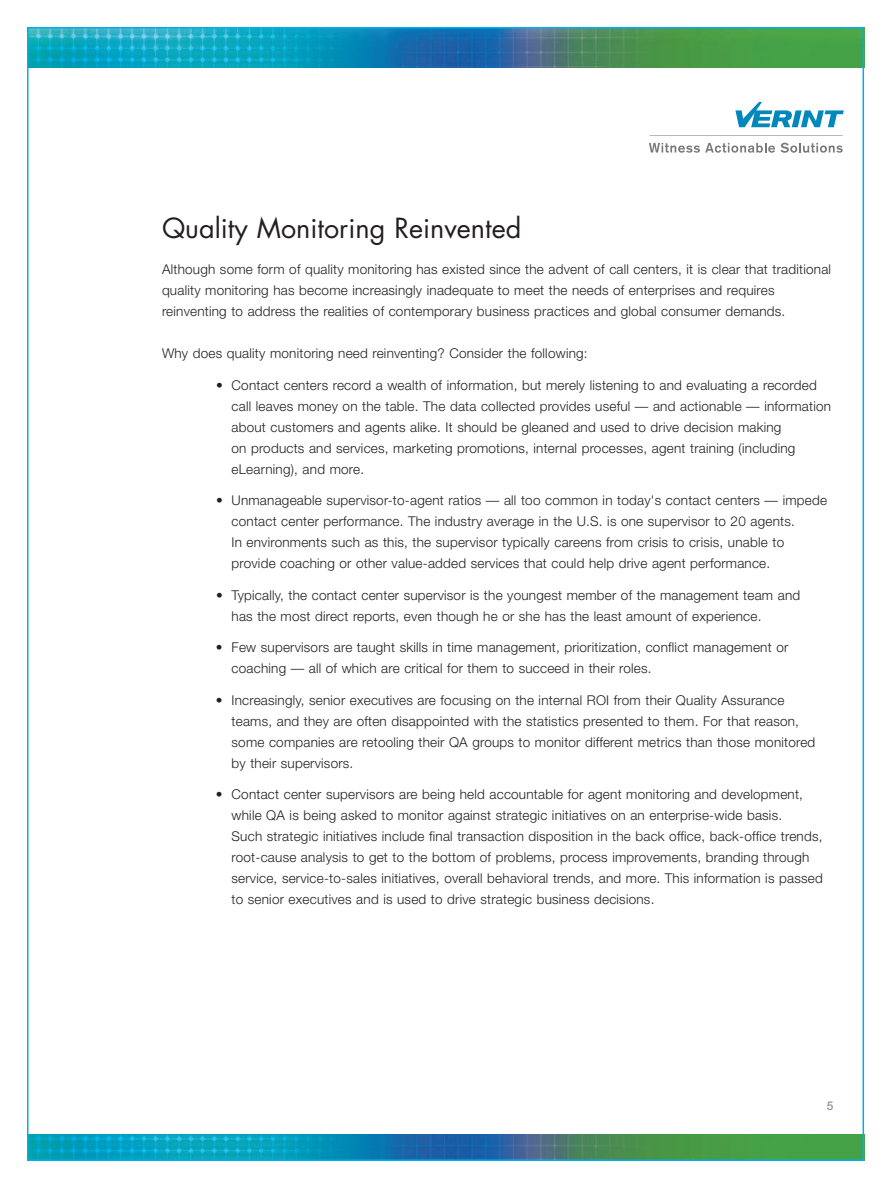
<style>
.page{position:relative;width:891px;height:1188px;background:#fff}
.page>*{position:absolute;margin:0;border:0;box-sizing:border-box;transform-origin:0 0}
.t1{font:27px "Futura";color:#231f20}
.t2{font:300 13.5px/21px "Helvetica Neue";letter-spacing:.015em;color:#231f20}
.t3{font:500 12px "Helvetica Neue";color:#919295}
</style>
<div class="page">
<img style="left:30px;top:30px;width:831px;height:38px">
<img style="left:30px;top:1134px;width:831px;height:24px">
<svg style="left:735px;top:102px;width:109px;height:25px"></svg>
<hr style="left:650px;top:135px;width:193px;height:1px;background:#76787b">
<svg style="left:649px;top:143px;width:194px;height:10px"></svg>
<h1 class="t1" style="left:162px;top:216px;width:361px">Quality Monitoring Reinvented</h1>
<p class="t2" style="left:162px;top:260px;width:671px">Although some form of quality monitoring has existed since the advent of call centers, it is clear that traditional quality monitoring has become increasingly inadequate to meet the needs of enterprises and requires reinventing to address the realities of contemporary business practices and global consumer demands.</p>
<p class="t2" style="left:162px;top:344px;width:427px">Why does quality monitoring need reinventing? Consider the following:</p>
<p class="t2" style="left:232px;top:376px;width:601px;text-indent:-16px">• Contact centers record a wealth of information, but merely listening to and evaluating a recorded call leaves money on the table. The data collected provides useful — and actionable — information about customers and agents alike. It should be gleaned and used to drive decision making<br>on products and services, marketing promotions, internal processes, agent training (including eLearning), and more.</p>
<p class="t2" style="left:232px;top:491px;width:597px;text-indent:-16px">• Unmanageable supervisor-to-agent ratios — all too common in today's contact centers — impede contact center performance. The industry average in the U.S. is one supervisor to 20 agents.<br>In environments such as this, the supervisor typically careens from crisis to crisis, unable to provide coaching or other value-added services that could help drive agent performance.</p>
<p class="t2" style="left:232px;top:586px;width:570px;text-indent:-16px">• Typically, the contact center supervisor is the youngest member of the management team and has the most direct reports, even though he or she has the least amount of experience.</p>
<p class="t2" style="left:232px;top:638px;width:558px;text-indent:-16px">• Few supervisors are taught skills in time management, prioritization, conflict management or coaching — all of which are critical for them to succeed in their roles.</p>
<p class="t2" style="left:232px;top:691px;width:585px;text-indent:-16px">• Increasingly, senior executives are focusing on the internal ROI from their Quality Assurance teams, and they are often disappointed with the statistics presented to them. For that reason, some companies are retooling their QA groups to monitor different metrics than those monitored by their supervisors.</p>
<p class="t2" style="left:232px;top:785px;width:593px;text-indent:-16px">• Contact center supervisors are being held accountable for agent monitoring and development, while QA is being asked to monitor against strategic initiatives on an enterprise-wide basis.<br>Such strategic initiatives include final transaction disposition in the back office, back-office trends, root-cause analysis to get to the bottom of problems, process improvements, branding through service, service-to-sales initiatives, overall behavioral trends, and more. This information is passed to senior executives and is used to drive strategic business decisions.</p>
<p class="t3" style="left:827px;top:1102px;width:8px">5</p>
</div>
